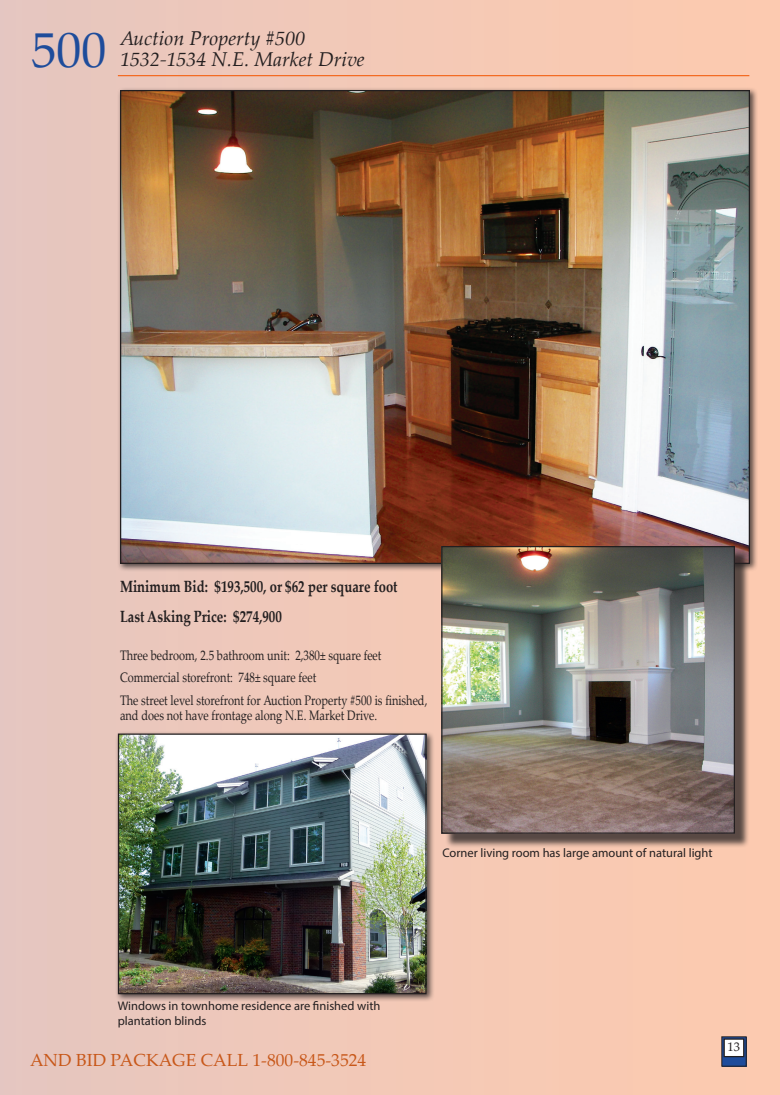
<style>
.page{position:relative;width:780px;height:1095px;background:#f0c8b9}
.page>*{position:absolute;margin:0;border:0;box-sizing:border-box;transform-origin:0 0}
.t1{font:50px "Palatino Linotype";color:#1e4c9b}
.t2{font:italic 20px "Palatino Linotype";color:#231f20}
.t3{font:17.5px "Palatino Linotype";color:#c8581a}
.t4{font:700 16.25px/30px "Palatino Linotype";color:#231f20;scale:.8 1}
.t5{font:13.75px/22.5px "Palatino Linotype";color:#231f20;scale:.8 1}
.t6{font:12.5px/15px "Myriad Pro";color:#231f20}
.t7{font:12.5px "Palatino Linotype";color:#231f20}
</style>
<div class="page">
<svg style="left:724px;top:1038px;width:21px;height:27px"></svg>
<div style="left:722px;top:1036px;width:25px;height:31px;border:1px solid #231f20"></div>
<div style="left:724px;top:1039px;width:20px;height:18px;background:#fff"></div>
<div style="left:724px;top:1038px;width:20px;height:19px;border:1px solid #231f20"></div>
<hr style="left:118px;top:75px;width:631px;height:1px;background:#f36b23">
<div style="left:117px;top:87px;width:641px;height:485px;background:#231f20;opacity:.75"></div>
<img style="left:122px;top:92px;width:626px;height:470px">
<div style="left:445px;top:549px;width:304px;height:299px;background:#231f20;opacity:.75"></div>
<img style="left:443px;top:548px;width:290px;height:284px">
<div style="left:441px;top:546px;width:294px;height:288px;border:1px solid #231f20"></div>
<div style="left:115px;top:731px;width:320px;height:271px;background:#231f20;opacity:.75"></div>
<img style="left:120px;top:736px;width:305px;height:256px">
<div style="left:118px;top:734px;width:309px;height:260px;border:1px solid #231f20"></div>
<h1 class="t1" style="left:32px;top:14px;width:77px">500</h1>
<h2 class="t2" style="left:120px;top:24px;width:187px">Auction Property #500</h2>
<h2 class="t2" style="left:120px;top:45px;width:246px">1532-1534 N.E. Market Drive</h2>
<p class="t4" style="left:120px;top:571px;width:349px">Minimum Bid: $193,500, or $62 per square foot<br>Last Asking Price: $274,900</p>
<p class="t5" style="left:120px;top:643px;width:386px">Three bedroom, 2.5 bathroom unit: 2,380± square feet<br>Commercial storefront: 748± square feet<br>The street level storefront for Auction Property #500 is finished,</p>
<p class="t5" style="left:120px;top:703px;width:323px">and does not have frontage along N.E. Market Drive.</p>
<p class="t6" style="left:442px;top:845px;width:272px">Corner living room has large amount of natural light</p>
<p class="t6" style="left:118px;top:998px;width:264px">Windows in townhome residence are finished with plantation blinds</p>
<p class="t3" style="left:30px;top:1047px;width:338px">AND BID PACKAGE CALL 1-800-845-3524</p>
<p class="t7" style="left:728px;top:1038px;width:14px">13</p>
</div>
